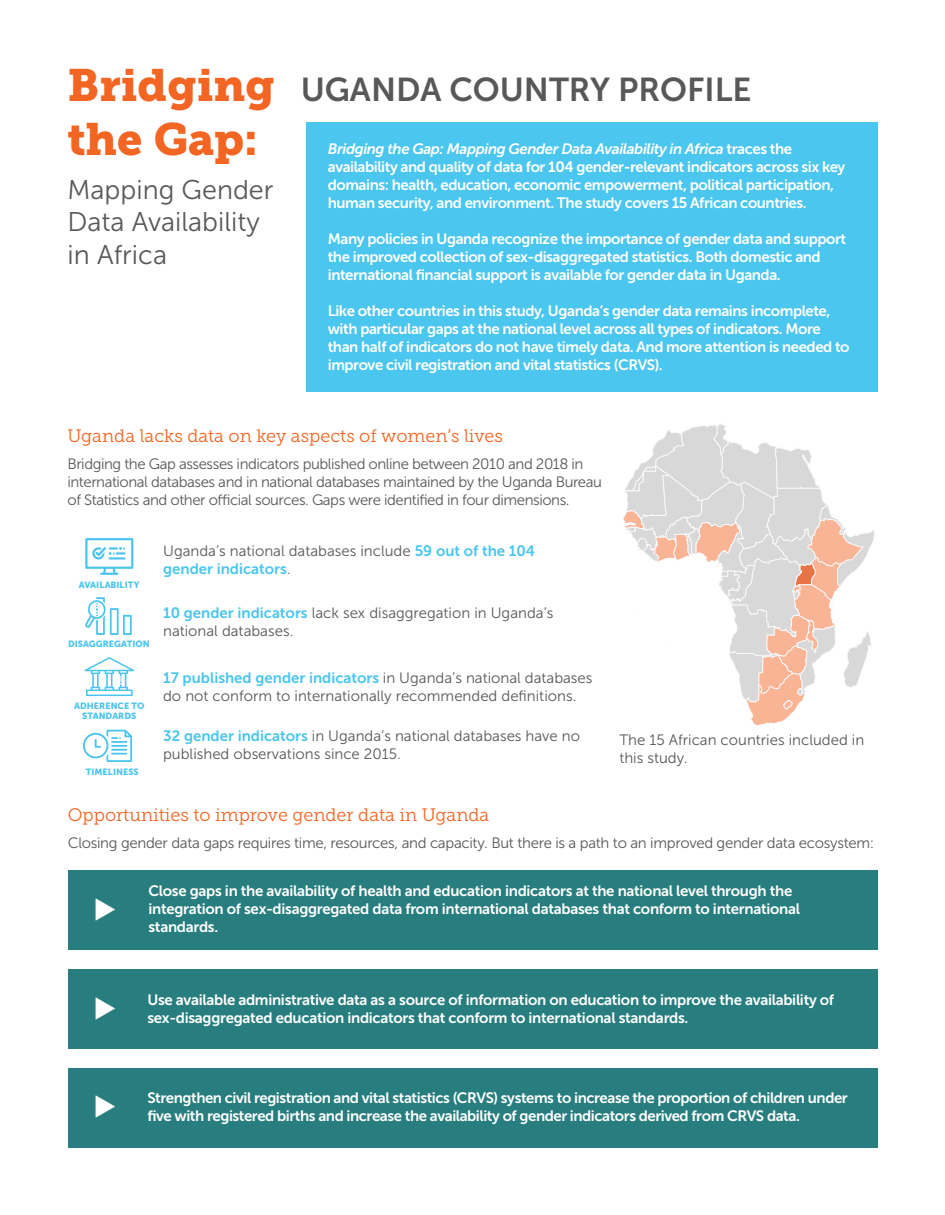
<style>
.page{position:relative;width:945px;height:1215px;background:#fff}
.page>*{position:absolute;margin:0;border:0;box-sizing:border-box;transform-origin:0 0}
.t1{font:45px "Museo Slab 900";color:#f36523}
.t2{font:33px "Museo Sans 700";color:#58585a}
.t3{font:27px "Museo Sans 300";color:#58585a}
.Header_2{font:18px "Museo Slab 300";color:#f36523}
.t4{font:15px/18px "Museo Sans 700";letter-spacing:-.03em;color:#fff}
.Header_2-2{font:15px/18px "Museo Sans 300";letter-spacing:-.02em;color:#58585a}
.Header_2-3{font:15px/18px "Museo Sans 300";color:#58585a}
.t5{font:15px "Museo Sans 700";color:#4bc6ef}
.Text______10_14__Akt{font:9px/10.5px "Museo Sans 900";color:#4bc5ee;text-align:center}
.s1{font-style:italic}
.s2{font-family:"Museo Sans 700";color:#4bc6ef}
.s3{font-family:"Museo Sans 300";color:#58585a}
</style>
<div class="page">
<div style="left:306px;top:122px;width:572px;height:269px;background:#4bc6ef"></div>
<div style="left:68px;top:870px;width:810px;height:79px;background:#287e7e"></div>
<div style="left:68px;top:969px;width:810px;height:79px;background:#287e7e"></div>
<div style="left:68px;top:1068px;width:810px;height:80px;background:#287e7e"></div>
<svg style="left:85px;top:538px;width:48px;height:37px"></svg>
<svg style="left:82px;top:730px;width:50px;height:32px"></svg>
<svg style="left:85px;top:597px;width:47px;height:38px"></svg>
<svg style="left:84px;top:657px;width:50px;height:39px"></svg>
<svg style="left:623px;top:424px;width:251px;height:301px"></svg>
<p class="t1" style="left:68px;top:59px;width:209px">Bridging</p>
<p class="t2" style="left:301px;top:71px;width:452px">UGANDA COUNTRY PROFILE</p>
<p class="t1" style="left:68px;top:113px;width:192px">the Gap:</p>
<p class="t3" style="left:68px;top:175px;width:208px">Mapping Gender</p>
<p class="t3" style="left:68px;top:208px;width:194px">Data Availability</p>
<p class="t3" style="left:68px;top:240px;width:101px">in Africa</p>
<p class="t4" style="left:328px;top:140px;width:519px"><span class="s1">Bridging the Gap: Mapping Gender Data Availability in Africa</span> traces the availability and quality of data for 104 gender-relevant indicators across six key domains: health, education, economic empowerment, political participation, human security, and environment. The study covers 15 African countries.</p>
<p class="t4" style="left:328px;top:230px;width:520px">Many policies in Uganda recognize the importance of gender data and support the improved collection of sex-disaggregated statistics. Both domestic and international financial support is available for gender data in Uganda.</p>
<p class="t4" style="left:328px;top:302px;width:523px">Like other countries in this study, Uganda’s gender data remains incomplete, with particular gaps at the national level across all types of indicators. More than half of indicators do not have timely data. And more attention is needed to improve civil registration and vital statistics (CRVS).</p>
<p class="Header_2" style="left:68px;top:426px;width:437px">Uganda lacks data on key aspects of women’s lives</p>
<p class="Header_2-2" style="left:68px;top:455px;width:536px">Bridging the Gap assesses indicators published online between 2010 and 2018 in international databases and in national databases maintained by the Uganda Bureau of Statistics and other official sources. Gaps were identified in four dimensions.</p>
<p class="Text______10_14__Akt" style="left:79px;top:580px;width:62px">AVAILABILITY</p>
<p class="Text______10_14__Akt" style="left:68px;top:639px;width:83px">DISAGGREGATION</p>
<p class="Text______10_14__Akt" style="left:74px;top:700px;width:72px">ADHERENCE TO<br>STANDARDS</p>
<p class="Text______10_14__Akt" style="left:86px;top:766px;width:54px">TIMELINESS</p>
<p class="Header_2-3" style="left:163px;top:542px;width:374px">Uganda’s national databases include <span class="s2">59 out of the 104 gender indicators</span>.</p>
<p class="Header_2-3" style="left:163px;top:604px;width:392px"><span class="s2">10 gender indicators</span> lack sex disaggregation in Uganda’s national databases.</p>
<p class="t5" style="left:163px;top:670px;width:431px">17 published gender indicators <span class="s3">in Uganda’s national databases</span></p>
<p class="Header_2-3" style="left:163px;top:687px;width:415px">do not conform to internationally recommended definitions.</p>
<p class="Header_2-3" style="left:163px;top:727px;width:418px"><span class="s2">32 gender indicators</span> in Uganda’s national databases have no published observations since 2015.</p>
<p class="Header_2-3" style="left:619px;top:731px;width:246px">The 15 African countries included in this study.</p>
<p class="Header_2" style="left:68px;top:804px;width:423px">Opportunities to improve gender data in Uganda</p>
<p class="Header_2-2" style="left:68px;top:833px;width:808px">Closing gender data gaps requires time, resources, and capacity. But there is a path to an improved gender data ecosystem:</p>
<p class="t4" style="left:148px;top:882px;width:653px">Close gaps in the availability of health and education indicators at the national level through the integration of sex-disaggregated data from international databases that conform to international standards.</p>
<p class="t4" style="left:147px;top:991px;width:688px">Use available administrative data as a source of information on education to improve the availability of sex-disaggregated education indicators that conform to international standards.</p>
<p class="t4" style="left:147px;top:1088px;width:702px">Strengthen civil registration and vital statistics (CRVS) systems to increase the proportion of children under five with registered births and increase the availability of gender indicators derived from CRVS data.</p>
</div>
